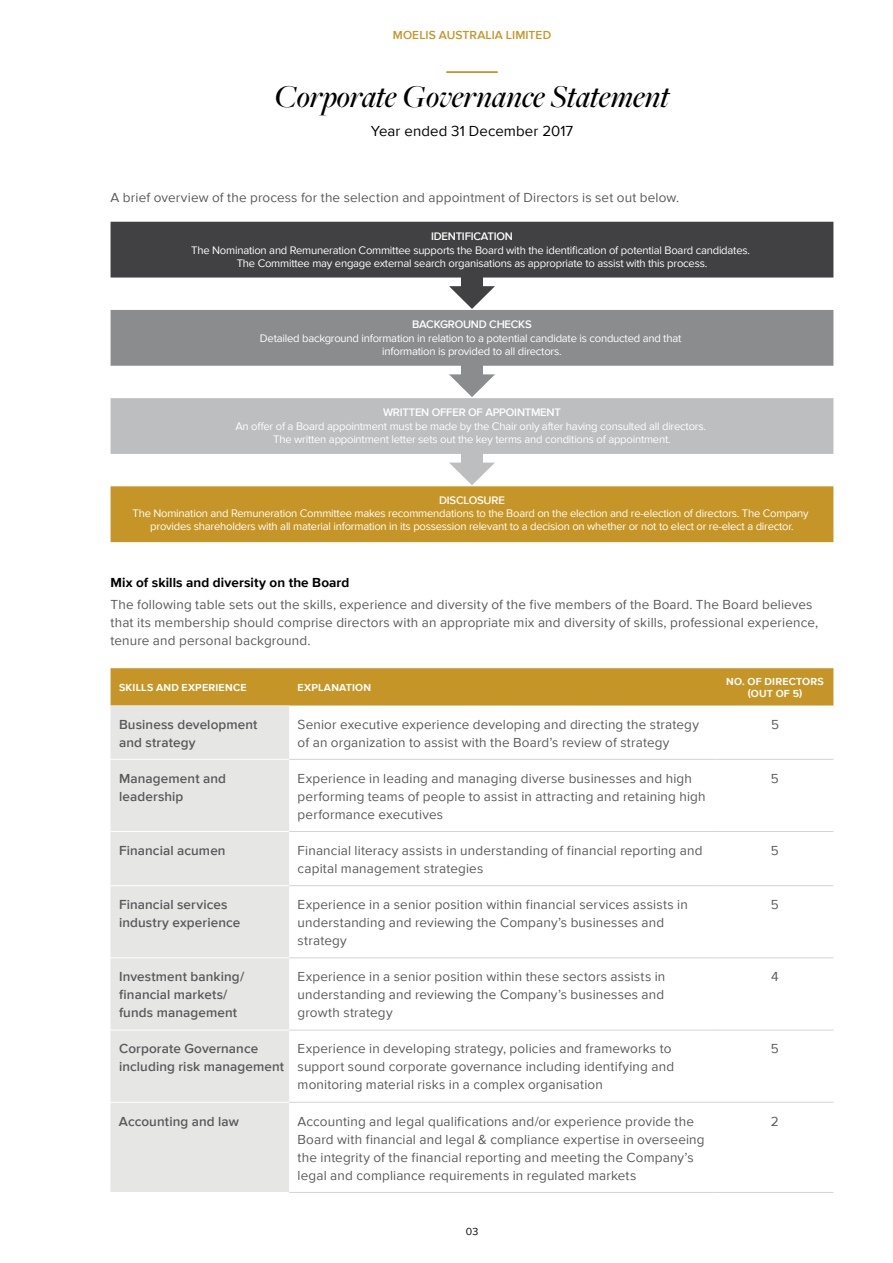
<style>
.page{position:relative;width:893px;height:1263px;background:#fff}
.page>*{position:absolute;margin:0;border:0;box-sizing:border-box;transform-origin:0 0}
.t1{font:italic 500 33px "Freight Big Pro";color:#000}
.t2{font:15px "Proxima Nova";letter-spacing:.005em;color:#000}
.t3{font:13.5px/18px "Proxima Nova";letter-spacing:.01em;color:#58595b}
.t4{font:600 13.5px/18px "Proxima Nova";letter-spacing:.01em;color:#58595b}
.t5{font:700 13.5px "Proxima Nova";letter-spacing:.01em;color:#000}
.t6{font:600 12px "Proxima Nova";letter-spacing:.01em;color:#c69527}
.t7{font:11.25px/12.8px "Proxima Nova";letter-spacing:-.02em;color:#fff;text-align:center}
.t8{font:600 11.25px "Proxima Nova";letter-spacing:-.02em;color:#fff}
.t9{font:700 10.5px/12px "Proxima Nova";letter-spacing:.025em;color:#fff;text-align:center}
.t10{font:10.5px "Proxima Nova";color:#000}
</style>
<div class="page">
<hr style="left:446px;top:71px;width:51px;height:2px;background:#c69527">
<svg style="left:111px;top:222px;width:722px;height:87px;fill:#414042"></svg>
<svg style="left:111px;top:310px;width:722px;height:87px;fill:#8a8c8e"></svg>
<svg style="left:111px;top:398px;width:722px;height:87px;fill:#bcbec0"></svg>
<div style="left:111px;top:486px;width:722px;height:56px;background:#c69527"></div>
<div style="left:111px;top:668px;width:722px;height:37px;background:#c69527"></div>
<div style="left:111px;top:705px;width:178px;height:487px;background:#e6e6e5"></div>
<hr style="left:111px;top:759px;width:178px;height:1px;background:#fff">
<hr style="left:111px;top:831px;width:178px;height:1px;background:#fff">
<hr style="left:111px;top:885px;width:178px;height:1px;background:#fff">
<hr style="left:111px;top:957px;width:178px;height:1px;background:#fff">
<hr style="left:111px;top:1030px;width:178px;height:1px;background:#fff">
<hr style="left:111px;top:1102px;width:178px;height:1px;background:#fff">
<hr style="left:289px;top:759px;width:425px;height:1px;background:#d4d4d4">
<hr style="left:714px;top:759px;width:119px;height:1px;background:#d4d4d4">
<hr style="left:289px;top:831px;width:425px;height:1px;background:#d4d4d4">
<hr style="left:714px;top:831px;width:119px;height:1px;background:#d4d4d4">
<hr style="left:289px;top:885px;width:425px;height:1px;background:#d4d4d4">
<hr style="left:714px;top:885px;width:119px;height:1px;background:#d4d4d4">
<hr style="left:289px;top:957px;width:425px;height:1px;background:#d4d4d4">
<hr style="left:714px;top:957px;width:119px;height:1px;background:#d4d4d4">
<hr style="left:289px;top:1030px;width:425px;height:1px;background:#d4d4d4">
<hr style="left:714px;top:1030px;width:119px;height:1px;background:#d4d4d4">
<hr style="left:289px;top:1102px;width:425px;height:1px;background:#d4d4d4">
<hr style="left:714px;top:1102px;width:119px;height:1px;background:#d4d4d4">
<hr style="left:289px;top:1192px;width:425px;height:1px;background:#d4d4d4">
<hr style="left:714px;top:1192px;width:119px;height:1px;background:#d4d4d4">
<p class="t6" style="left:393px;top:26px;width:160px">Moelis Australia Limited</p>
<h1 class="t1" style="left:275px;top:75px;width:396px">Corporate Governance Statement</h1>
<p class="t2" style="left:371px;top:119px;width:204px">Year ended 31 December 2017</p>
<p class="t3" style="left:111px;top:188px;width:570px">A brief overview of the process for the selection and appointment of Directors is set out below.</p>
<p class="t8" style="left:431px;top:228px;width:83px">IDENTIFICATION</p>
<p class="t7" style="left:191px;top:243px;width:560px">The Nomination and Remuneration Committee supports the Board with the identification of potential Board candidates.<br>The Committee may engage external search organisations as appropriate to assist with this process.</p>
<p class="t8" style="left:412px;top:316px;width:121px">BACKGROUND CHECKS</p>
<p class="t7" style="left:260px;top:332px;width:423px">Detailed background information in relation to a potential candidate is conducted and that information is provided to all directors.</p>
<p class="t8" style="left:383px;top:404px;width:179px">WRITTEN OFFER OF APPOINTMENT</p>
<p class="t7" style="left:235px;top:420px;width:472px">An offer of a Board appointment must be made by the Chair only after having consulted all directors.<br>The written appointment letter sets out the key terms and conditions of appointment.</p>
<p class="t8" style="left:439px;top:492px;width:67px">DISCLOSURE</p>
<p class="t7" style="left:133px;top:506px;width:678px">The Nomination and Remuneration Committee makes recommendations to the Board on the election and re-election of directors. The Company provides shareholders with all material information in its possession relevant to a decision on whether or not to elect or re-elect a director.</p>
<p class="t5" style="left:111px;top:572px;width:240px">MIX OF SKILLS AND DIVERSITY ON THE BOARD</p>
<p class="t3" style="left:111px;top:595px;width:709px">The following table sets out the skills, experience and diversity of the five members of the Board. The Board believes that its membership should comprise directors with an appropriate mix and diversity of skills, professional experience, tenure and personal background.</p>
<p class="t9" style="left:119px;top:681px;width:129px">SKILLS AND EXPERIENCE</p>
<p class="t9" style="left:298px;top:681px;width:75px">EXPLANATION</p>
<p class="t9" style="left:726px;top:675px;width:99px">NO. OF DIRECTORS (OUT OF 5)</p>
<p class="t4" style="left:119px;top:715px;width:140px">Business development and strategy</p>
<p class="t3" style="left:298px;top:714px;width:403px">Senior executive experience developing and directing the strategy of an organization to assist with the Board’s review of strategy</p>
<p class="t3" style="left:771px;top:714px;width:9px">5</p>
<p class="t4" style="left:119px;top:769px;width:109px">Management and leadership</p>
<p class="t3" style="left:298px;top:769px;width:409px">Experience in leading and managing diverse businesses and high performing teams of people to assist in attracting and retaining high performance executives</p>
<p class="t3" style="left:771px;top:769px;width:9px">5</p>
<p class="t4" style="left:119px;top:841px;width:108px">Financial acumen</p>
<p class="t3" style="left:298px;top:841px;width:406px">Financial literacy assists in understanding of financial reporting and capital management strategies</p>
<p class="t3" style="left:771px;top:841px;width:9px">5</p>
<p class="t4" style="left:119px;top:895px;width:123px">Financial services industry experience</p>
<p class="t3" style="left:298px;top:895px;width:392px">Experience in a senior position within financial services assists in understanding and reviewing the Company’s businesses and strategy</p>
<p class="t3" style="left:771px;top:895px;width:9px">5</p>
<p class="t4" style="left:119px;top:967px;width:127px">Investment banking/ financial markets/ funds management</p>
<p class="t3" style="left:298px;top:967px;width:369px;text-align:justify">Experience in a senior position within these sectors assists in understanding and reviewing the Company’s businesses and growth strategy</p>
<p class="t3" style="left:771px;top:967px;width:9px">4</p>
<p class="t4" style="left:119px;top:1039px;width:167px">Corporate Governance including risk management</p>
<p class="t3" style="left:298px;top:1039px;width:378px">Experience in developing strategy, policies and frameworks to support sound corporate governance including identifying and monitoring material risks in a complex organisation</p>
<p class="t3" style="left:771px;top:1039px;width:9px">5</p>
<p class="t4" style="left:119px;top:1112px;width:122px">Accounting and law</p>
<p class="t3" style="left:298px;top:1111px;width:409px">Accounting and legal qualifications and/or experience provide the Board with financial and legal &amp; compliance expertise in overseeing the integrity of the financial reporting and meeting the Company’s legal and compliance requirements in regulated markets</p>
<p class="t3" style="left:771px;top:1111px;width:9px">2</p>
<p class="t10" style="left:466px;top:1223px;width:14px">03</p>
</div>
